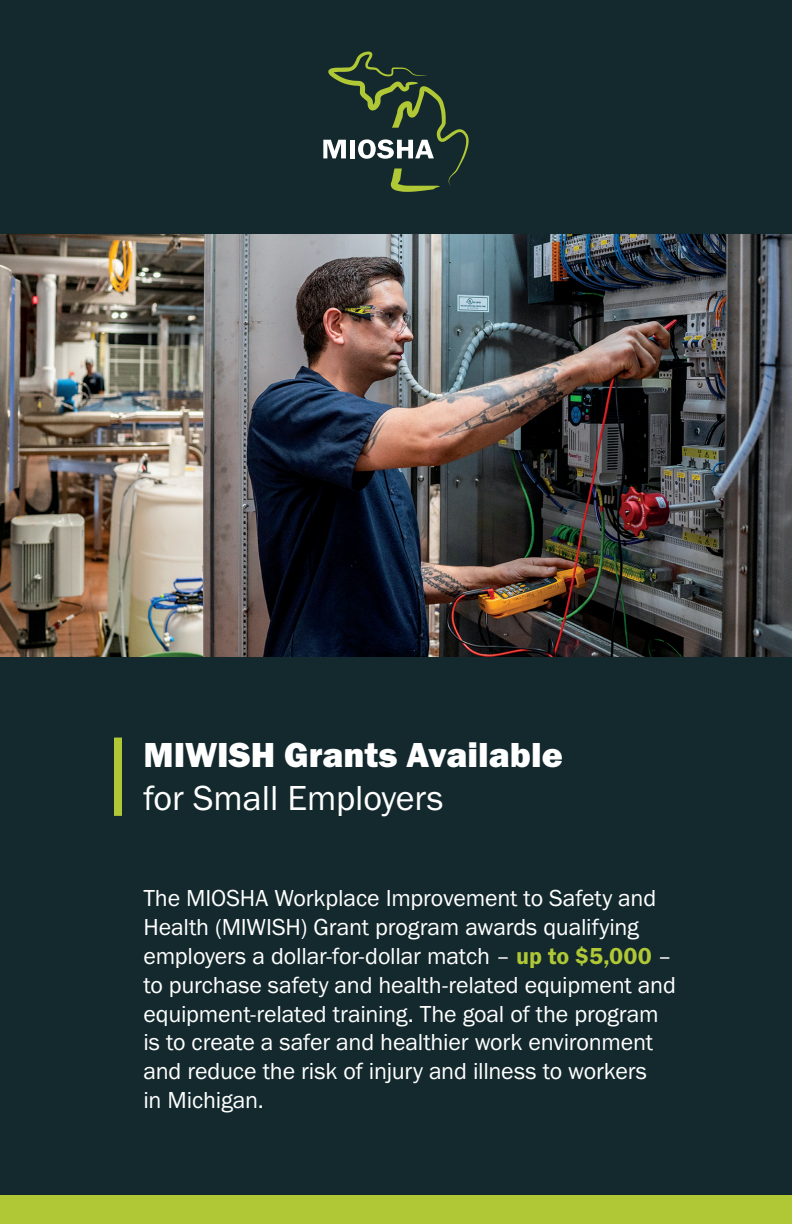
<style>
.page{position:relative;width:792px;height:1224px;background:#13292d}
.page>*{position:absolute;margin:0;border:0;box-sizing:border-box;transform-origin:0 0}
.t1{font:36px "Franklin Gothic URW Hea";color:#fff}
.t2{font:36px "Franklin Gothic URW Boo";color:#fff}
.t3{font:24px/28.8px "Franklin Gothic URW Boo";letter-spacing:-.01em;color:#fff}
.s1{font-family:"Franklin Gothic URW Dem";color:#b0c736}
</style>
<div class="page">
<svg style="left:323px;top:52px;width:146px;height:140px"></svg>
<img style="left:0;top:234px;width:792px;height:423px">
<div style="left:114px;top:738px;width:8px;height:78px;background:#b0c736"></div>
<div style="left:0;top:1195px;width:792px;height:29px;background:#b0c736"></div>
<h1 class="t1" style="left:143px;top:732px;width:421px">MIWISH Grants Available</h1>
<h1 class="t2" style="left:143px;top:776px;width:302px">for Small Employers</h1>
<p class="t3" style="left:143px;top:884px;width:534px">The MIOSHA Workplace Improvement to Safety and Health (MIWISH) Grant program awards qualifying employers a dollar-for-dollar match – <span class="s1">up to $5,000</span> – to purchase safety and health-related equipment and equipment-related training. The goal of the program is to create a safer and healthier work environment and reduce the risk of injury and illness to workers<br>in Michigan.</p>
</div>
